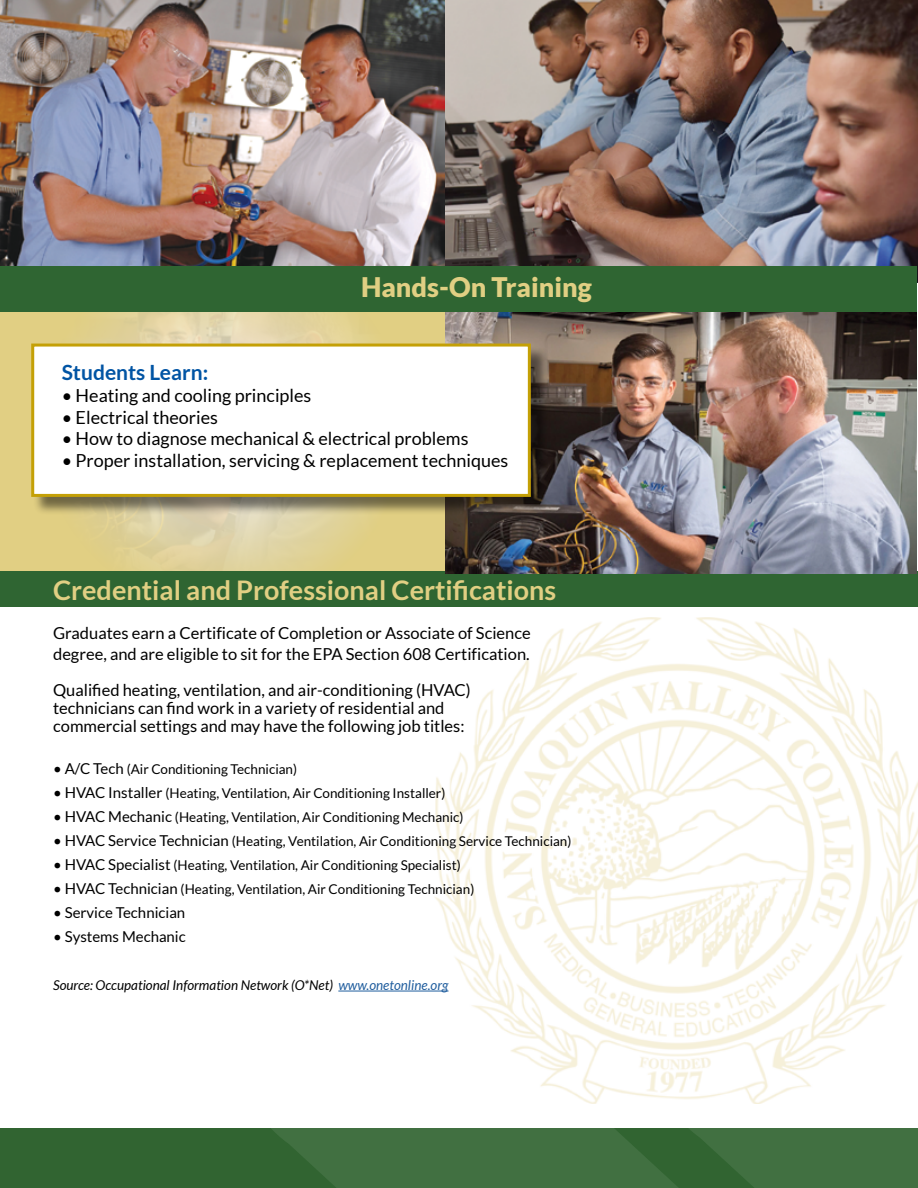
<style>
.page{position:relative;width:918px;height:1188px;background:#fff}
.page>*{position:absolute;margin:0;border:0;box-sizing:border-box;transform-origin:0 0}
.t1{font:700 27px "Lato";color:#e1cf83}
.t2{font:900 27px "Lato";color:#e1cf83}
.t3{font:700 21px "Lato";color:#0054a4}
.t4{font:18px "Lato";color:#000}
.t5{font:16.5px "Lato";color:#000}
.t6{font:15px "Lato";color:#000}
.t7{font:13.5px "Lato";color:#000}
.t8{font:italic 13.5px "Lato";color:#000}
.s1{font-size:15px}
.s2{color:#215e9e}
</style>
<div class="page">
<div style="left:0;top:1129px;width:918px;height:59px;background:#316431"></div>
<svg style="left:272px;top:1129px;width:646px;height:59px"></svg>
<hr style="left:917px;top:29px;width:1px;height:36px;background:#2f6532">
<svg style="left:0;top:312px;width:446px;height:259px;background:#e0d091"></svg>
<div style="left:0;top:571px;width:918px;height:36px;background:#2f6532"></div>
<img style="left:435px;top:617px;width:483px;height:486px">
<hr style="left:338px;top:991px;width:110px;height:1px;background:#215e9e">
<img style="left:0;top:0;width:917px;height:267px">
<img style="left:446px;top:312px;width:471px;height:262px">
<div style="left:33px;top:345px;width:517px;height:170px;background:#000;opacity:.5"></div>
<div style="left:31px;top:344px;width:500px;height:153px;background:#fff;border:3px solid #c4a006"></div>
<div style="left:0;top:267px;width:917px;height:45px;background:#2f6532"></div>
<p class="t2" style="left:361px;top:271px;width:232px">Hands-On Training</p>
<p class="t3" style="left:62px;top:361px;width:148px">Students Learn:</p>
<p class="t4" style="left:62px;top:386px;width:251px">• Heating and cooling principles</p>
<p class="t4" style="left:62px;top:407px;width:158px">• Electrical theories</p>
<p class="t4" style="left:62px;top:429px;width:408px">• How to diagnose mechanical &amp; electrical problems</p>
<p class="t4" style="left:62px;top:450px;width:448px">• Proper installation, servicing &amp; replacement techniques</p>
<p class="t1" style="left:53px;top:575px;width:505px">Credential and Professional Certifications</p>
<p class="t5" style="left:53px;top:624px;width:479px">Graduates earn a Certificate of Completion or Associate of Science</p>
<p class="t5" style="left:53px;top:645px;width:478px">degree, and are eligible to sit for the EPA Section 608 Certification.</p>
<p class="t5" style="left:53px;top:681px;width:419px">Qualified heating, ventilation, and air-conditioning (HVAC)</p>
<p class="t5" style="left:53px;top:699px;width:393px">technicians can find work in a variety of residential and</p>
<p class="t5" style="left:53px;top:717px;width:413px">commercial settings and may have the following job titles:</p>
<p class="t7" style="left:53px;top:762px;width:246px"><span class="s1">• A/C Tech</span> (Air Conditioning Technician)</p>
<p class="t7" style="left:53px;top:786px;width:394px"><span class="s1">• HVAC Installer</span> (Heating, Ventilation, Air Conditioning Installer)</p>
<p class="t7" style="left:53px;top:810px;width:412px"><span class="s1">• HVAC Mechanic</span> (Heating, Ventilation, Air Conditioning Mechanic)</p>
<p class="t7" style="left:53px;top:834px;width:520px"><span class="s1">• HVAC Service Technician</span> (Heating, Ventilation, Air Conditioning Service Technician)</p>
<p class="t7" style="left:53px;top:858px;width:409px"><span class="s1">• HVAC Specialist</span> (Heating, Ventilation, Air Conditioning Specialist)</p>
<p class="t7" style="left:53px;top:882px;width:423px"><span class="s1">• HVAC Technician</span> (Heating, Ventilation, Air Conditioning Technician)</p>
<p class="t6" style="left:53px;top:904px;width:134px">• Service Technician</p>
<p class="t6" style="left:53px;top:928px;width:134px">• Systems Mechanic</p>
<p class="t8" style="left:53px;top:978px;width:397px">Source: Occupational Information Network (O*Net) <span class="s2">www.onetonline.org</span></p>
</div>
